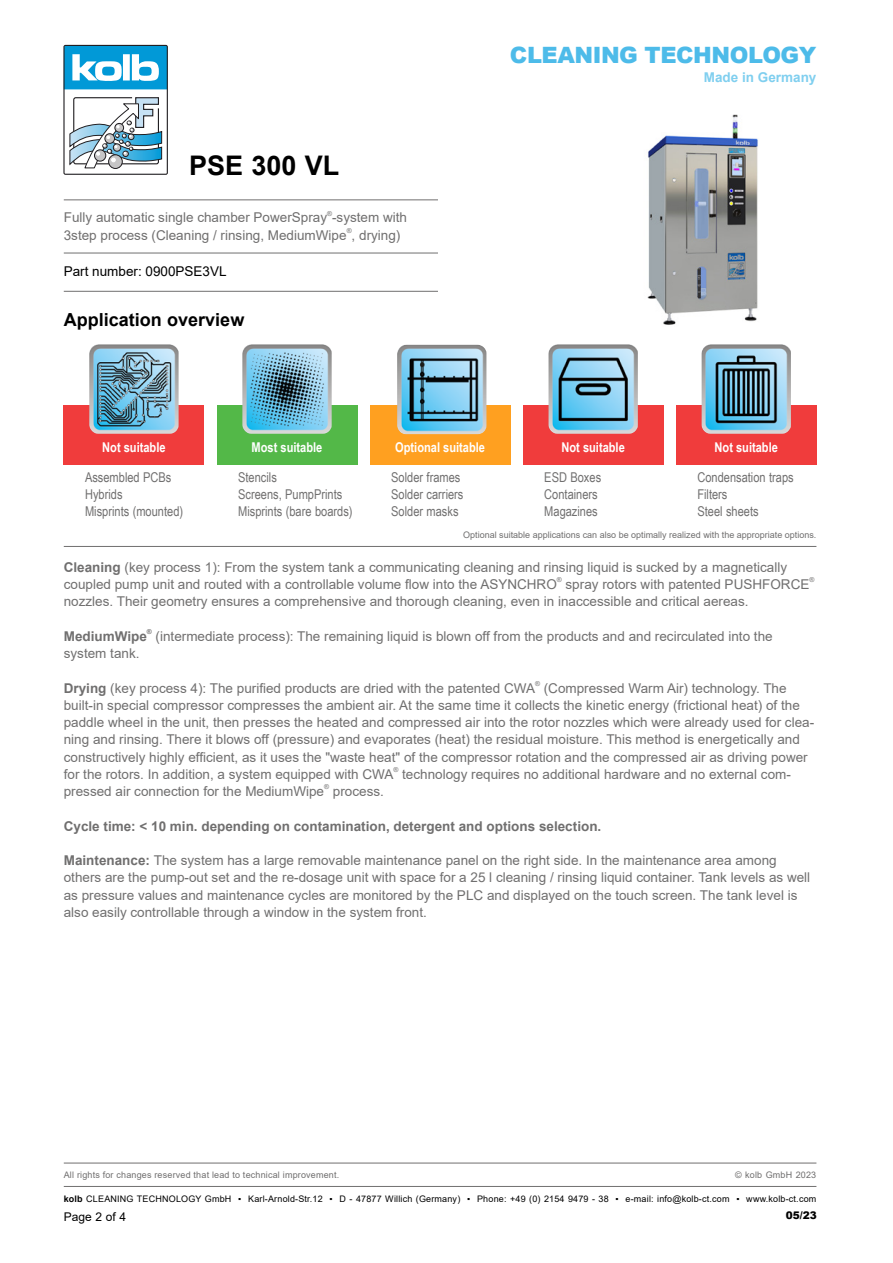
<style>
.page{position:relative;width:893px;height:1263px;background:#fff}
.page>*{position:absolute;margin:0;border:0;box-sizing:border-box;transform-origin:0 0}
.Headline_Modell{font:700 27px "Arial";color:#000}
.t1{font:900 22.5px "Arial";letter-spacing:-.02em;color:#4dbbe9}
.t2{font:700 18px "Arial";color:#000}
.Fließtext_Flatter{font:13.5px/17.2px "Arial";color:#706f6f}
.BU_Grau{font:13.5px/17.2px "Arial Narrow";color:#706f6f}
.Fließtext_Headline{font:700 13.5px "Arial";color:#706f6f}
.BU_Weiß{font:700 13.5px "Arial Narrow";color:#fff}
.Art__Nr{font:13.5px "Arial";color:#000}
.t3{font:700 13.5px "Arial";color:#80cfef}
.Fließtext_Flatter-2{font:700 13.5px "Arial";color:#706f6f}
.Seitenzahl{font:12px "Arial";color:#000}
.t4{font:900 10.5px "Arial";color:#000}
.Hinweiszeile{font:9px "Arial";letter-spacing:.02em;color:#000}
.Hinweiszeile-2{font:9px "Arial";color:#706f6f}
.Hinweiszeile-3{font:9px "Arial";letter-spacing:.02em;color:#706f6f}
.Fließtext_Flatter-3{font:6.75px "Arial";color:#706f6f}
.Fließtext_Flatter-4{font:700 6.75px "Arial";color:#706f6f}
.s1{font-weight:700}
</style>
<div class="page">
<div style="left:217px;top:405px;width:140px;height:59px;background:#53b848"></div>
<div style="left:370px;top:405px;width:140px;height:59px;background:#ffa020"></div>
<div style="left:523px;top:405px;width:140px;height:59px;background:#f03c3c"></div>
<div style="left:676px;top:405px;width:140px;height:59px;background:#f03c3c"></div>
<div style="left:64px;top:405px;width:140px;height:59px;background:#f03c3c"></div>
<img style="left:647px;top:114px;width:111px;height:211px">
<svg style="left:63px;top:45px;width:105px;height:130px"></svg>
<img style="left:89px;top:344px;width:90px;height:90px">
<img style="left:242px;top:344px;width:90px;height:90px">
<img style="left:397px;top:345px;width:89px;height:89px">
<img style="left:549px;top:344px;width:89px;height:90px">
<img style="left:702px;top:344px;width:89px;height:90px">
<hr style="left:64px;top:1186px;width:752px;height:1px;background:#706f6f">
<hr style="left:64px;top:199px;width:374px;height:1px;background:#706f6f">
<hr style="left:64px;top:1163px;width:752px;height:1px;background:#706f6f">
<hr style="left:64px;top:253px;width:374px;height:1px;background:#706f6f">
<hr style="left:64px;top:291px;width:374px;height:1px;background:#706f6f">
<hr style="left:64px;top:546px;width:752px;height:1px;background:#706f6f">
<h2 class="t1" style="left:510px;top:39px;width:308px">CLEANING TECHNOLOGY</h2>
<p class="Headline_Modell" style="left:189px;top:146px;width:152px">PSE 300 VL</p>
<p class="Fließtext_Flatter-3" style="left:327px;top:209px;width:6px">®</p>
<p class="Fließtext_Flatter" style="left:64px;top:226px;width:338px">3step process (Cleaning / rinsing, MediumWipe , drying)</p>
<p class="Fließtext_Flatter" style="left:64px;top:209px;width:345px">Fully automatic single chamber PowerSpray -system with</p>
<p class="Fließtext_Flatter-3" style="left:347px;top:226px;width:6px">®</p>
<p class="Art__Nr" style="left:64px;top:262px;width:164px">Part number: 0900PSE3VL</p>
<h3 class="t2" style="left:64px;top:307px;width:182px">Application overview</h3>
<p class="t3" style="left:704px;top:68px;width:114px">Made in Germany</p>
<p class="BU_Weiß" style="left:102px;top:437px;width:65px">Not suitable</p>
<p class="BU_Weiß" style="left:252px;top:437px;width:72px">Most suitable</p>
<p class="BU_Weiß" style="left:395px;top:437px;width:91px">Optional suitable</p>
<p class="BU_Weiß" style="left:561px;top:437px;width:65px">Not suitable</p>
<p class="BU_Weiß" style="left:715px;top:437px;width:65px">Not suitable</p>
<p class="BU_Grau" style="left:85px;top:468px;width:88px">Assembled PCBs<br>Hybrids</p>
<p class="BU_Grau" style="left:85px;top:502px;width:100px">Misprints (mounted)</p>
<p class="BU_Grau" style="left:238px;top:468px;width:40px">Stencils</p>
<p class="BU_Grau" style="left:238px;top:485px;width:106px">Screens, PumpPrints</p>
<p class="BU_Grau" style="left:238px;top:502px;width:116px">Misprints (bare boards)</p>
<p class="BU_Grau" style="left:391px;top:468px;width:74px">Solder frames<br>Solder carriers<br>Solder masks</p>
<p class="BU_Grau" style="left:544px;top:468px;width:58px">ESD Boxes<br>Containers<br>Magazines</p>
<p class="BU_Grau" style="left:697px;top:468px;width:98px">Condensation traps<br>Filters<br>Steel sheets</p>
<p class="Hinweiszeile-2" style="left:463px;top:529px;width:355px">Optional suitable applications can also be optimally realized with the appropriate options.</p>
<p class="Fließtext_Flatter" style="left:64px;top:558px;width:725px"><span class="s1">Cleaning</span> (key process 1): From the system tank a communicating cleaning and rinsing liquid is sucked by a magnetically coupled pump unit and routed with a controllable volume flow into the ASYNCHRO</p>
<p class="Fließtext_Flatter-3" style="left:557px;top:575px;width:6px">®</p>
<p class="Fließtext_Flatter" style="left:566px;top:576px;width:245px">spray rotors with patented PUSHFORCE</p>
<p class="Fließtext_Flatter-3" style="left:809px;top:575px;width:6px">®</p>
<p class="Fließtext_Flatter" style="left:64px;top:593px;width:686px">nozzles. Their geometry ensures a comprehensive and thorough cleaning, even in inaccessible and critical aereas.</p>
<p class="Fließtext_Flatter-2" style="left:64px;top:627px;width:85px">MediumWipe</p>
<p class="Fließtext_Flatter-4" style="left:147px;top:627px;width:6px">®</p>
<p class="Fließtext_Flatter" style="left:156px;top:627px;width:619px">(intermediate process): The remaining liquid is blown off from the products and and recirculated into the</p>
<p class="Fließtext_Flatter" style="left:64px;top:645px;width:77px">system tank.</p>
<p class="Fließtext_Flatter" style="left:64px;top:679px;width:473px"><span class="s1">Drying</span> (key process 4): The purified products are dried with the patented CWA</p>
<p class="Fließtext_Flatter-3" style="left:535px;top:679px;width:6px">®</p>
<p class="Fließtext_Flatter" style="left:64px;top:679px;width:752px;text-indent:480px">(Compressed Warm Air) technology. The built-in special compressor compresses the ambient air. At the same time it collects the kinetic energy (frictional heat) of the paddle wheel in the unit, then presses the heated and compressed air into the rotor nozzles which were already used for clea&shy;ning and rinsing. There it blows off (pressure) and evaporates (heat) the residual moisture. This method is energetically and constructively highly efficient, as it uses the "waste heat" of the compressor rotation and the compressed air as driving power for the rotors. In addition, a system equipped with CWA</p>
<p class="Fließtext_Flatter-3" style="left:393px;top:765px;width:6px">®</p>
<p class="Fließtext_Flatter" style="left:402px;top:765px;width:390px">technology requires no additional hardware and no external com-</p>
<p class="Fließtext_Flatter" style="left:64px;top:783px;width:262px">pressed air connection for the MediumWipe</p>
<p class="Fließtext_Flatter-3" style="left:324px;top:782px;width:6px">®</p>
<p class="Fließtext_Flatter" style="left:333px;top:783px;width:53px">process.</p>
<p class="Fließtext_Headline" style="left:64px;top:816px;width:539px">Cycle time: &lt; 10 min. depending on contamination, detergent and options selection.</p>
<p class="Fließtext_Flatter" style="left:64px;top:852px;width:748px"><span class="s1">Maintenance:</span> The system has a large removable maintenance panel on the right side. In the maintenance area among others are the pump-out set and the re-dosage unit with space for a 25 l cleaning / rinsing liquid container. Tank levels as well as pressure values and maintenance cycles are monitored by the PLC and displayed on the touch screen. The tank level is also easily controllable through a window in the system front.</p>
<p class="Hinweiszeile-3" style="left:64px;top:1168px;width:277px">All rights for changes reserved that lead to technical improvement.</p>
<p class="Hinweiszeile-3" style="left:735px;top:1168px;width:83px">© kolb GmbH 2023</p>
<p class="Hinweiszeile" style="left:64px;top:1192px;width:754px"><span class="s1">kolb</span> CLEANING TECHNOLOGY GmbH ▪ Karl-Arnold-Str.12 ▪ D - 47877 Willich (Germany) ▪ Phone: +49 (0) 2154 9479 - 38 ▪ e-mail: info@kolb-ct.com ▪ www.kolb-ct.com</p>
<p class="Seitenzahl" style="left:64px;top:1208px;width:64px">Page 2 of 4</p>
<p class="t4" style="left:786px;top:1208px;width:32px">05/23</p>
</div>
